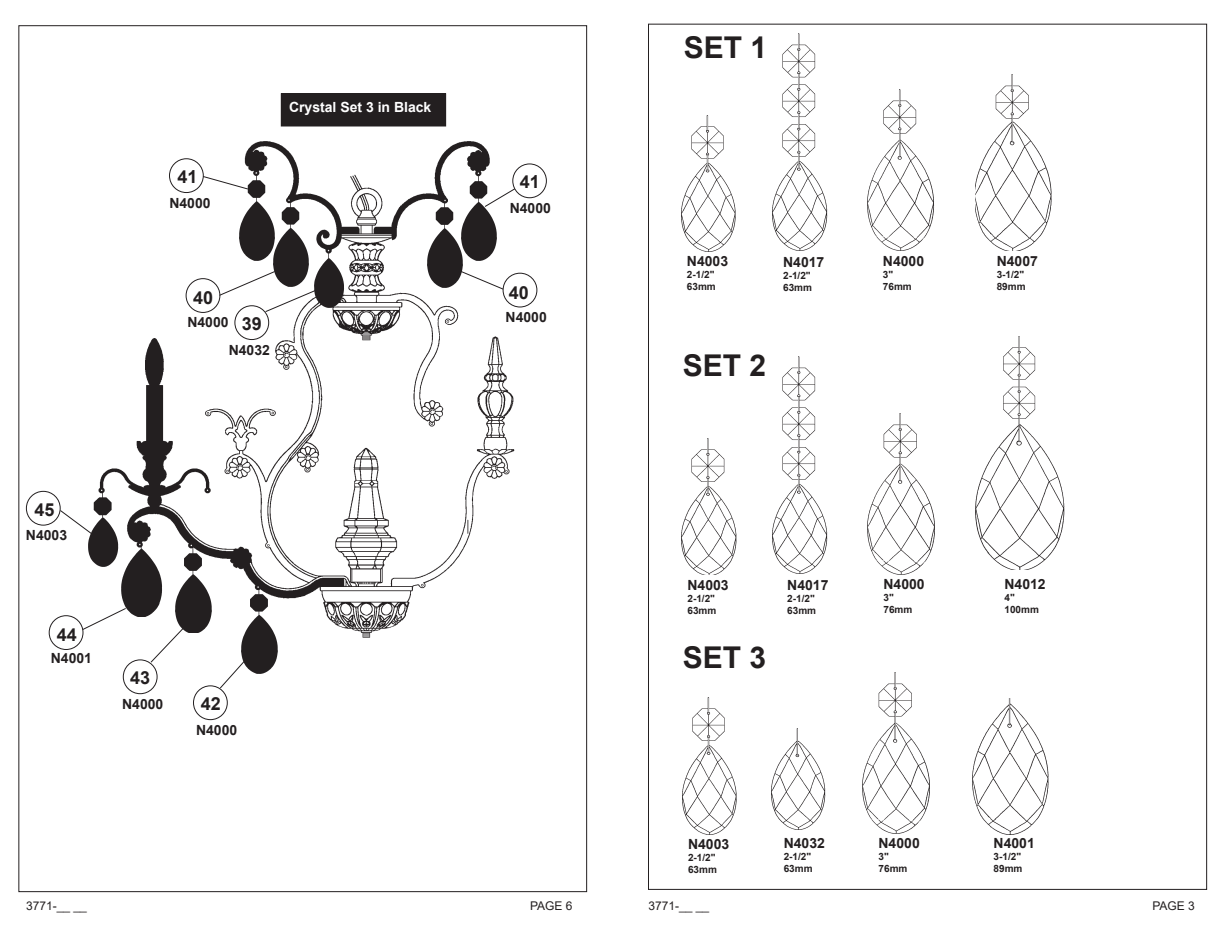
<style>
.page{position:relative;width:1224px;height:936px;background:#fff}
.page>*{position:absolute;margin:0;border:0;box-sizing:border-box;transform-origin:0 0}
.Subhead_1{font:700 30px "Arial";color:#231f20}
.Body_text{font:700 18px "Arial";color:#231f20}
.Subhead_1-2{font:700 14px "Arial";color:#231f20}
.Body_text-2{font:700 14px "Arial";color:#fff}
.Body_text-3{font:12px "Arial";color:#231f20}
.Subhead_1-3{font:700 10px "Arial";color:#231f20}
</style>
<div class="page">
<img style="left:681px;top:115px;width:55px;height:136px">
<img style="left:867px;top:90px;width:67px;height:161px">
<img style="left:975px;top:74px;width:77px;height:177px">
<img style="left:682px;top:439px;width:55px;height:136px">
<img style="left:868px;top:414px;width:67px;height:160px">
<img style="left:682px;top:698px;width:55px;height:136px">
<img style="left:772px;top:24px;width:70px;height:227px">
<img style="left:773px;top:356px;width:55px;height:217px">
<img style="left:975px;top:337px;width:90px;height:233px">
<img style="left:771px;top:728px;width:55px;height:102px">
<img style="left:863px;top:673px;width:67px;height:160px">
<img style="left:972px;top:698px;width:77px;height:136px">
<img style="left:78px;top:109px;width:469px;height:560px">
<div style="left:49px;top:615px;width:34px;height:35px;border:1px solid #231f20;border-radius:50%"></div>
<div style="left:281px;top:94px;width:165px;height:32px;background:#231f20"></div>
<div style="left:281px;top:93px;width:165px;height:33px;border:1px solid #231f20"></div>
<div style="left:26px;top:491px;width:34px;height:34px;border:1px solid #231f20;border-radius:50%"></div>
<div style="left:193px;top:686px;width:35px;height:34px;border:1px solid #231f20;border-radius:50%"></div>
<div style="left:123px;top:660px;width:34px;height:34px;border:1px solid #231f20;border-radius:50%"></div>
<div style="left:169px;top:158px;width:35px;height:35px;border:1px solid #231f20;border-radius:50%"></div>
<div style="left:235px;top:305px;width:34px;height:35px;border:1px solid #231f20;border-radius:50%"></div>
<div style="left:186px;top:278px;width:34px;height:35px;border:1px solid #231f20;border-radius:50%"></div>
<div style="left:513px;top:164px;width:34px;height:34px;border:1px solid #231f20;border-radius:50%"></div>
<div style="left:503px;top:273px;width:34px;height:34px;border:1px solid #231f20;border-radius:50%"></div>
<svg style="left:81px;top:607px;width:46px;height:24px"></svg>
<svg style="left:150px;top:627px;width:34px;height:37px"></svg>
<svg style="left:219px;top:654px;width:23px;height:36px"></svg>
<svg style="left:59px;top:509px;width:29px;height:26px"></svg>
<svg style="left:202px;top:175px;width:37px;height:15px"></svg>
<svg style="left:218px;top:270px;width:100px;height:43px"></svg>
<svg style="left:457px;top:269px;width:47px;height:21px"></svg>
<svg style="left:499px;top:187px;width:17px;height:21px"></svg>
<img style="left:239px;top:175px;width:38px;height:85px">
<img style="left:461px;top:175px;width:38px;height:86px">
<img style="left:428px;top:202px;width:38px;height:85px">
<img style="left:273px;top:201px;width:38px;height:86px">
<img style="left:315px;top:252px;width:40px;height:55px">
<img style="left:88px;top:491px;width:36px;height:75px">
<img style="left:176px;top:548px;width:38px;height:85px">
<img style="left:242px;top:589px;width:38px;height:85px">
<img style="left:122px;top:546px;width:42px;height:71px">
<p class="Body_text-2" style="left:289px;top:97px;width:144px">Crystal Set 3 in Black</p>
<p class="Body_text" style="left:177px;top:164px;width:22px">41</p>
<p class="Body_text" style="left:520px;top:169px;width:22px">41</p>
<p class="Subhead_1-2" style="left:169px;top:193px;width:43px">N4000</p>
<p class="Subhead_1-2" style="left:510px;top:198px;width:43px">N4000</p>
<p class="Body_text" style="left:193px;top:285px;width:22px">40</p>
<p class="Body_text" style="left:509px;top:280px;width:22px">40</p>
<p class="Subhead_1-2" style="left:187px;top:312px;width:43px">N4000</p>
<p class="Subhead_1-2" style="left:506px;top:308px;width:43px">N4000</p>
<p class="Body_text" style="left:242px;top:311px;width:22px">39</p>
<p class="Subhead_1-2" style="left:229px;top:340px;width:43px">N4032</p>
<p class="Body_text" style="left:35px;top:497px;width:22px">45</p>
<p class="Subhead_1-2" style="left:26px;top:525px;width:43px">N4003</p>
<p class="Body_text" style="left:57px;top:622px;width:22px">44</p>
<p class="Subhead_1-2" style="left:51px;top:649px;width:43px">N4001</p>
<p class="Body_text" style="left:130px;top:665px;width:22px">43</p>
<p class="Subhead_1-2" style="left:122px;top:694px;width:43px">N4000</p>
<p class="Body_text" style="left:201px;top:691px;width:22px">42</p>
<p class="Subhead_1-2" style="left:196px;top:720px;width:43px">N4000</p>
<p class="Subhead_1" style="left:684px;top:26px;width:85px">SET 1</p>
<p class="Subhead_1-2" style="left:687px;top:252px;width:43px">N4003</p>
<p class="Subhead_1-3" style="left:687px;top:268px;width:29px">2-1/2"</p>
<p class="Subhead_1-3" style="left:687px;top:280px;width:30px">63mm</p>
<p class="Subhead_1-2" style="left:783px;top:252px;width:43px">N4017</p>
<p class="Subhead_1-3" style="left:783px;top:268px;width:29px">2-1/2"</p>
<p class="Subhead_1-3" style="left:783px;top:280px;width:30px">63mm</p>
<p class="Subhead_1" style="left:683px;top:344px;width:85px">SET 2</p>
<p class="Subhead_1-2" style="left:883px;top:251px;width:43px">N4000</p>
<p class="Subhead_1-3" style="left:883px;top:267px;width:12px">3"</p>
<p class="Subhead_1-3" style="left:883px;top:279px;width:30px">76mm</p>
<p class="Subhead_1-2" style="left:997px;top:251px;width:43px">N4007</p>
<p class="Subhead_1-3" style="left:997px;top:267px;width:29px">3-1/2"</p>
<p class="Subhead_1-3" style="left:997px;top:279px;width:30px">89mm</p>
<p class="Subhead_1-2" style="left:688px;top:575px;width:43px">N4003</p>
<p class="Subhead_1-3" style="left:688px;top:591px;width:29px">2-1/2"</p>
<p class="Subhead_1-3" style="left:688px;top:603px;width:30px">63mm</p>
<p class="Subhead_1" style="left:683px;top:636px;width:85px">SET 3</p>
<p class="Subhead_1-2" style="left:787px;top:575px;width:43px">N4017</p>
<p class="Subhead_1-3" style="left:787px;top:591px;width:29px">2-1/2"</p>
<p class="Subhead_1-3" style="left:787px;top:603px;width:30px">63mm</p>
<p class="Subhead_1-2" style="left:883px;top:575px;width:43px">N4000</p>
<p class="Subhead_1-3" style="left:883px;top:591px;width:12px">3"</p>
<p class="Subhead_1-3" style="left:883px;top:603px;width:30px">76mm</p>
<p class="Subhead_1-2" style="left:688px;top:834px;width:43px">N4003</p>
<p class="Subhead_1-3" style="left:688px;top:851px;width:29px">2-1/2"</p>
<p class="Subhead_1-3" style="left:688px;top:863px;width:30px">63mm</p>
<p class="Subhead_1-2" style="left:784px;top:833px;width:43px">N4032</p>
<p class="Subhead_1-3" style="left:784px;top:850px;width:29px">2-1/2"</p>
<p class="Subhead_1-3" style="left:784px;top:862px;width:30px">63mm</p>
<p class="Subhead_1-2" style="left:879px;top:834px;width:43px">N4000</p>
<p class="Subhead_1-3" style="left:879px;top:850px;width:12px">3"</p>
<p class="Subhead_1-3" style="left:879px;top:862px;width:30px">76mm</p>
<p class="Subhead_1-2" style="left:1004px;top:574px;width:43px">N4012</p>
<p class="Subhead_1-3" style="left:1004px;top:591px;width:12px">4"</p>
<p class="Subhead_1-3" style="left:1004px;top:603px;width:36px">100mm</p>
<p class="Subhead_1-2" style="left:994px;top:834px;width:43px">N4001</p>
<p class="Subhead_1-3" style="left:994px;top:850px;width:29px">3-1/2"</p>
<p class="Subhead_1-3" style="left:994px;top:862px;width:30px">89mm</p>
<p class="Body_text-3" style="left:26px;top:898px;width:62px">3771-__ __</p>
<p class="Body_text-3" style="left:530px;top:898px;width:44px">PAGE 6</p>
<p class="Body_text-3" style="left:648px;top:897px;width:62px">3771-__ __</p>
<p class="Body_text-3" style="left:1152px;top:897px;width:44px">PAGE 3</p>
</div>
